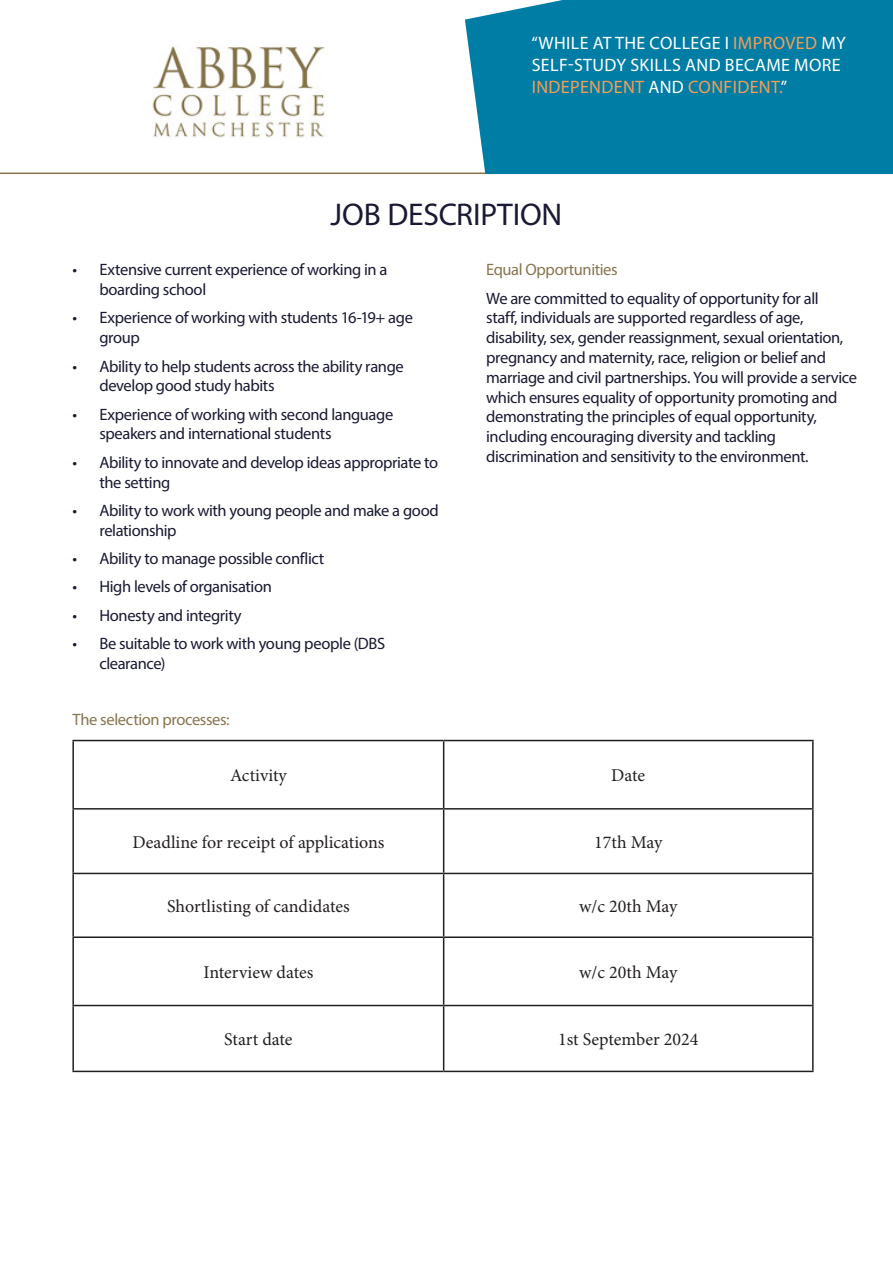
<style>
.page{position:relative;width:893px;height:1263px;background:#fff}
.page>*{position:absolute;margin:0;border:0;box-sizing:border-box;transform-origin:0 0}
.t1{font:31.5px "Myriad Pro";letter-spacing:-.005em;color:#191933}
.t2{font:18px "Minion Pro";color:#231f20}
.t3{font:18px/21.6px "Myriad Pro";letter-spacing:.02em;color:#fff}
.t4{font:16.5px/19.8px "Myriad Pro";letter-spacing:-.025em;color:#191933}
.t5{font:16.5px "Myriad Pro";letter-spacing:-.025em;color:#89744f}
.s1{color:#f69e56}
</style>
<div class="page">
<hr style="left:0;top:173px;width:893px;height:1px;background:#89744f">
<hr style="left:72px;top:740px;width:372px;height:1px;background:#231f20">
<hr style="left:72px;top:741px;width:2px;height:67px;background:#231f20">
<hr style="left:444px;top:740px;width:370px;height:1px;background:#231f20">
<hr style="left:443px;top:741px;width:1px;height:67px;background:#231f20">
<hr style="left:812px;top:741px;width:2px;height:67px;background:#231f20">
<hr style="left:72px;top:808px;width:372px;height:1px;background:#231f20">
<hr style="left:72px;top:809px;width:2px;height:64px;background:#231f20">
<hr style="left:444px;top:808px;width:370px;height:1px;background:#231f20">
<hr style="left:443px;top:809px;width:1px;height:64px;background:#231f20">
<hr style="left:812px;top:809px;width:2px;height:64px;background:#231f20">
<hr style="left:72px;top:873px;width:372px;height:1px;background:#231f20">
<hr style="left:72px;top:874px;width:2px;height:62px;background:#231f20">
<hr style="left:444px;top:873px;width:370px;height:1px;background:#231f20">
<hr style="left:443px;top:874px;width:1px;height:62px;background:#231f20">
<hr style="left:812px;top:874px;width:2px;height:62px;background:#231f20">
<hr style="left:72px;top:936px;width:372px;height:2px;background:#231f20">
<hr style="left:72px;top:938px;width:2px;height:67px;background:#231f20">
<hr style="left:444px;top:936px;width:370px;height:2px;background:#231f20">
<hr style="left:443px;top:938px;width:1px;height:67px;background:#231f20">
<hr style="left:812px;top:938px;width:2px;height:67px;background:#231f20">
<hr style="left:72px;top:1005px;width:372px;height:1px;background:#231f20">
<hr style="left:72px;top:1006px;width:2px;height:65px;background:#231f20">
<hr style="left:444px;top:1005px;width:370px;height:1px;background:#231f20">
<hr style="left:443px;top:1006px;width:1px;height:65px;background:#231f20">
<hr style="left:812px;top:1006px;width:2px;height:65px;background:#231f20">
<hr style="left:72px;top:1071px;width:372px;height:1px;background:#231f20">
<hr style="left:444px;top:1071px;width:370px;height:1px;background:#231f20">
<div style="left:465px;top:0;width:428px;height:174px;background:#007da5"></div>
<img style="left:152px;top:46px;width:173px;height:92px">
<p class="t3" style="left:531px;top:32px;width:316px">“WHILE AT THE COLLEGE I <span class="s1">IMPROVED</span> MY<br>SELF-STUDY SKILLS AND BECAME MORE<br><span class="s1">INDEPENDENT</span> AND <span class="s1">CONFIDENT.</span>”</p>
<p class="t1" style="left:331px;top:195px;width:233px">JOB DESCRIPTION</p>
<p class="t4" style="left:99px;top:260px;width:290px;text-indent:-27px">• Extensive current experience of working in a boarding school</p>
<p class="t4" style="left:99px;top:308px;width:315px;text-indent:-27px">• Experience of working with students 16-19+ age group</p>
<p class="t4" style="left:99px;top:356px;width:306px;text-indent:-27px">• Ability to help students across the ability range develop good study habits</p>
<p class="t4" style="left:99px;top:404px;width:295px;text-indent:-27px">• Experience of working with second language speakers and international students</p>
<p class="t4" style="left:99px;top:452px;width:340px;text-indent:-27px">• Ability to innovate and develop ideas appropriate to the setting</p>
<p class="t4" style="left:99px;top:500px;width:341px;text-indent:-27px">• Ability to work with young people and make a good relationship</p>
<p class="t4" style="left:72px;top:548px;width:253px">• Ability to manage possible conflict</p>
<p class="t4" style="left:72px;top:576px;width:201px">• High levels of organisation</p>
<p class="t4" style="left:72px;top:605px;width:171px">• Honesty and integrity</p>
<p class="t4" style="left:99px;top:633px;width:287px;text-indent:-27px">• Be suitable to work with young people (DBS clearance)</p>
<p class="t5" style="left:486px;top:260px;width:133px">Equal Opportunities</p>
<p class="t4" style="left:486px;top:288px;width:372px">We are committed to equality of opportunity for all<br>staff, individuals are supported regardless of age, disability, sex, gender reassignment, sexual orientation, pregnancy and maternity, race, religion or belief and marriage and civil partnerships. You will provide a service which ensures equality of opportunity promoting and demonstrating the principles of equal opportunity, including encouraging diversity and tackling discrimination and sensitivity to the environment.</p>
<p class="t5" style="left:72px;top:709px;width:159px">The selection processes:</p>
<p class="t2" style="left:230px;top:763px;width:58px">Activity</p>
<p class="t2" style="left:611px;top:763px;width:35px">Date</p>
<p class="t2" style="left:132px;top:830px;width:253px">Deadline for receipt of applications</p>
<p class="t2" style="left:594px;top:830px;width:70px">17th May</p>
<p class="t2" style="left:167px;top:894px;width:184px">Shortlisting of candidates</p>
<p class="t2" style="left:579px;top:894px;width:100px">w/c 20th May</p>
<p class="t2" style="left:204px;top:960px;width:111px">Interview dates</p>
<p class="t2" style="left:579px;top:960px;width:100px">w/c 20th May</p>
<p class="t2" style="left:224px;top:1027px;width:70px">Start date</p>
<p class="t2" style="left:558px;top:1027px;width:142px">1st September 2024</p>
</div>
